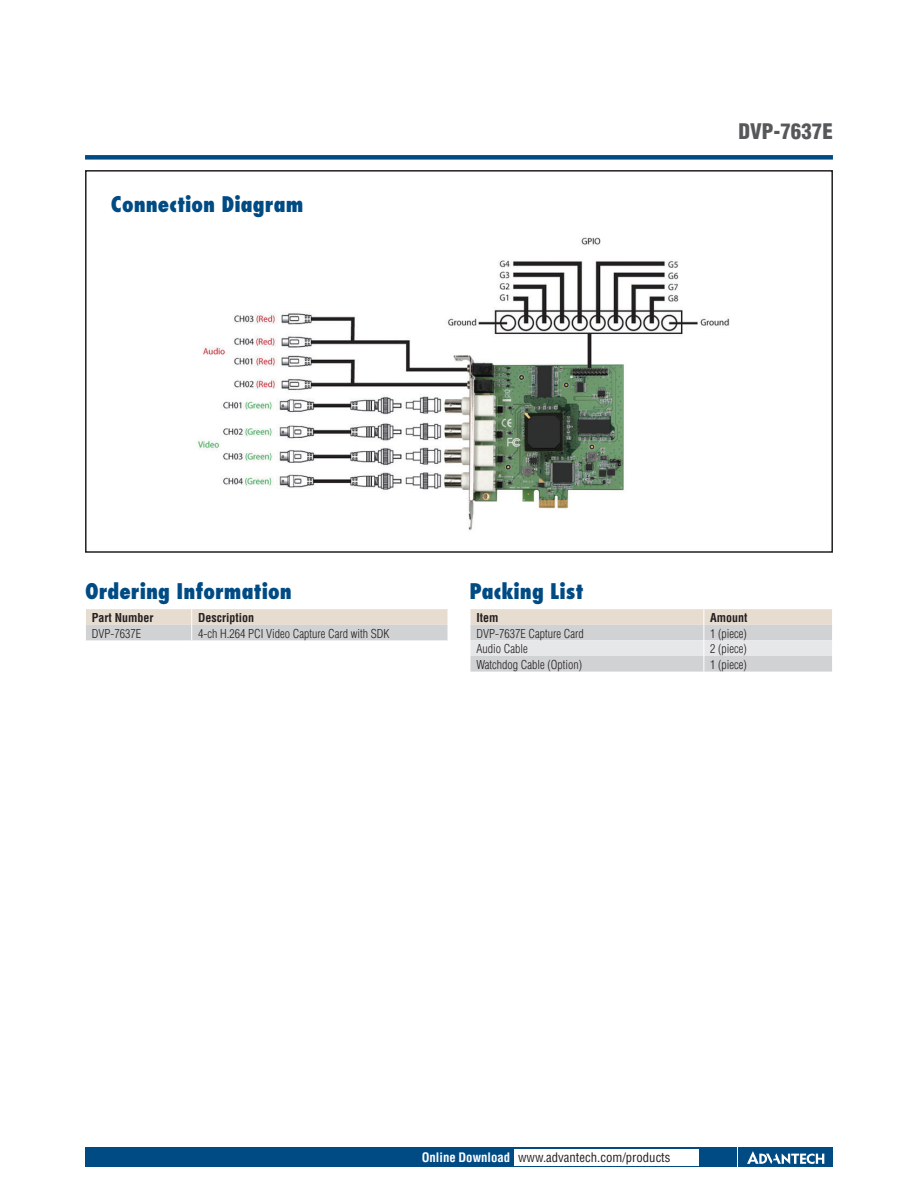
<style>
.page{position:relative;width:918px;height:1188px;background:#fff}
.page>*{position:absolute;margin:0;border:0;box-sizing:border-box;transform-origin:0 0}
.DS_Paragraph_Header{font:800 condensed 21px "Futura";color:#004b84}
.DS_Headline-1P{font:900 condensed 21px "Helvetica";color:#57585a}
.t1{font:condensed 12.75px "Helvetica";color:#231f20}
.DS_Tab-data{font:300 condensed 12px "Helvetica";color:#231f20}
.DS_Tab-data_bold{font:700 condensed 12px "Helvetica";color:#231f20}
.s1{font-weight:700;color:#fff}
</style>
<div class="page">
<div style="left:85px;top:155px;width:748px;height:5px;background:#004b84"></div>
<div style="left:85px;top:1147px;width:651px;height:20px;background:#004b84"></div>
<div style="left:738px;top:1147px;width:95px;height:20px;background:#004b84"></div>
<svg style="left:747px;top:1151px;width:77px;height:13px"></svg>
<div style="left:514px;top:1149px;width:184px;height:16px;background:#fff"></div>
<div style="left:85px;top:170px;width:748px;height:383px;border:2px solid #231f20"></div>
<svg style="left:86px;top:609px;width:362px;height:31px;background:#dbd7d1"></svg>
<svg style="left:470px;top:609px;width:362px;height:63px;background:#dcdad8"></svg>
<img style="left:197px;top:237px;width:533px;height:293px">
<p class="DS_Paragraph_Header" style="left:111px;top:191px;width:194px">Connection Diagram</p>
<p class="DS_Headline-1P" style="left:738px;top:119px;width:96px">DVP-7637E</p>
<p class="DS_Paragraph_Header" style="left:85px;top:577px;width:208px">Ordering Information</p>
<p class="DS_Tab-data_bold" style="left:92px;top:611px;width:63px">Part Number</p>
<p class="DS_Tab-data_bold" style="left:198px;top:611px;width:57px">Description</p>
<p class="DS_Tab-data" style="left:92px;top:627px;width:51px">DVP-7637E</p>
<p class="DS_Tab-data" style="left:198px;top:627px;width:193px">4-ch H.264 PCI Video Capture Card with SDK</p>
<p class="DS_Paragraph_Header" style="left:470px;top:577px;width:116px">Packing List</p>
<p class="DS_Tab-data_bold" style="left:476px;top:611px;width:24px">Item</p>
<p class="DS_Tab-data_bold" style="left:710px;top:611px;width:39px">Amount</p>
<p class="DS_Tab-data" style="left:476px;top:627px;width:109px">DVP-7637E Capture Card</p>
<p class="DS_Tab-data" style="left:710px;top:627px;width:38px">1 (piece)</p>
<p class="DS_Tab-data" style="left:476px;top:642px;width:53px">Audio Cable</p>
<p class="DS_Tab-data" style="left:710px;top:642px;width:38px">2 (piece)</p>
<p class="DS_Tab-data" style="left:476px;top:658px;width:107px">Watchdog Cable (Option)</p>
<p class="DS_Tab-data" style="left:710px;top:658px;width:38px">1 (piece)</p>
<p class="t1" style="left:422px;top:1150px;width:250px"><span class="s1">Online Download</span> www.advantech.com/products</p>
</div>
